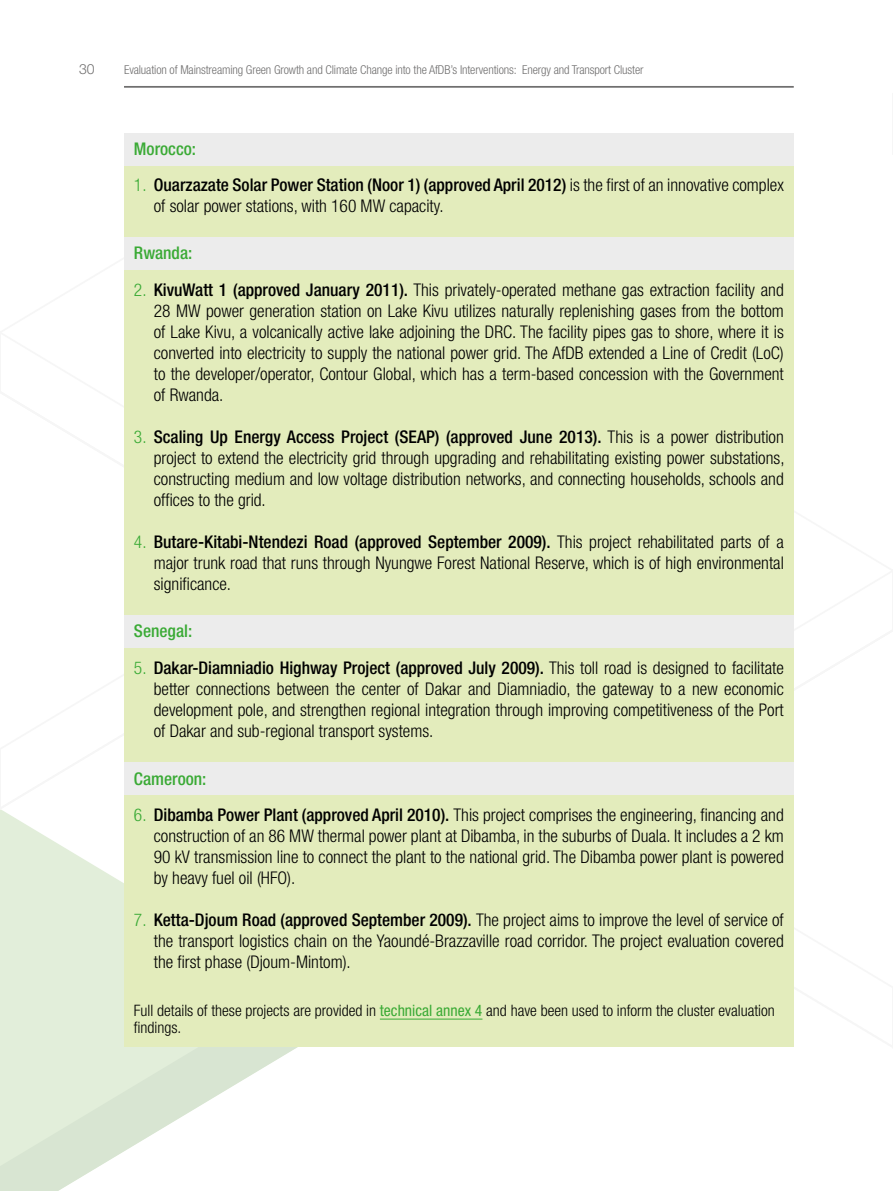
<style>
.page{position:relative;width:893px;height:1191px;background:#fff}
.page>*{position:absolute;margin:0;border:0;box-sizing:border-box;transform-origin:0 0}
.t1{font:300 condensed 17.5px/21px "Helvetica Neue LT Std";color:#000;text-align:justify}
.t2{font:500 condensed 17.5px "Helvetica Neue LT Std";color:#3aaa35}
.t3{font:300 condensed 15.75px/17.5px "Helvetica Neue LT Std";color:#000}
.t4{font:300 14px "Helvetica Neue LT Std";color:#706f6f}
.t5{font:300 condensed 12.25px "Helvetica Neue LT Std";letter-spacing:-.01em;color:#706f6f}
.s1{color:#3aaa35}
.s2{font-weight:500}
.s3{font-weight:400;color:#3aaa35}
</style>
<div class="page">
<svg style="left:0;top:811px;width:124px;height:176px;fill:#e2eeda"></svg>
<svg style="left:0;top:987px;width:298px;height:204px"></svg>
<svg style="left:0;top:1158px;width:1px;height:33px"></svg>
<div style="left:124px;top:133px;width:670px;height:913px;background:#e3ecbc"></div>
<div style="left:124px;top:133px;width:670px;height:32px;background:#ececec"></div>
<div style="left:124px;top:237px;width:670px;height:32px;background:#ececec"></div>
<div style="left:124px;top:615px;width:670px;height:32px;background:#ececec"></div>
<div style="left:124px;top:762px;width:670px;height:32px;background:#ececec"></div>
<hr style="left:380px;top:1018px;width:102px;height:1px;background:#3aaa35">
<hr style="left:124px;top:86px;width:670px;height:2px;background:#706f6f">
<p class="t4" style="left:79px;top:61px;width:17px">30</p>
<p class="t5" style="left:124px;top:63px;width:521px">Evaluation of Mainstreaming Green Growth and Climate Change into the AfDB’s Interventions: Energy and Transport Cluster</p>
<p class="t2" style="left:134px;top:139px;width:64px">Morocco:</p>
<p class="t1" style="left:154px;top:174px;width:631px;text-indent:-20px"><span class="s1">1.</span> <span class="s2">Ouarzazate Solar Power Station (Noor 1) (approved April 2012)</span> is the first of an innovative complex of solar power stations, with 160 MW capacity.</p>
<p class="t2" style="left:134px;top:243px;width:60px">Rwanda:</p>
<p class="t1" style="left:154px;top:279px;width:632px;text-indent:-20px"><span class="s1">2.</span> <span class="s2">KivuWatt 1 (approved January 2011).</span> This privately-operated methane gas extraction facility and 28 MW power generation station on Lake Kivu utilizes naturally replenishing gases from the bottom of Lake Kivu, a volcanically active lake adjoining the DRC. The facility pipes gas to shore, where it is converted into electricity to supply the national power grid. The AfDB extended a Line of Credit (LoC) to the developer/operator, Contour Global, which has a term-based concession with the Government of Rwanda.</p>
<p class="t1" style="left:154px;top:426px;width:632px;text-indent:-20px"><span class="s1">3.</span> <span class="s2">Scaling Up Energy Access Project (SEAP) (approved June 2013).</span> This is a power distribution project to extend the electricity grid through upgrading and rehabilitating existing power substations, constructing medium and low voltage distribution networks, and connecting households, schools and offices to the grid.</p>
<p class="t1" style="left:154px;top:531px;width:632px;text-indent:-20px"><span class="s1">4.</span> <span class="s2">Butare-Kitabi-Ntendezi Road (approved September 2009).</span> This project rehabilitated parts of a major trunk road that runs through Nyungwe Forest National Reserve, which is of high environmental significance.</p>
<p class="t2" style="left:134px;top:621px;width:60px">Senegal:</p>
<p class="t1" style="left:154px;top:657px;width:632px;text-indent:-20px"><span class="s1">5.</span> <span class="s2">Dakar-Diamniadio Highway Project (approved July 2009).</span> This toll road is designed to facilitate better connections between the center of Dakar and Diamniadio, the gateway to a new economic development pole, and strengthen regional integration through improving competitiveness of the Port of Dakar and sub-regional transport systems.</p>
<p class="t2" style="left:134px;top:768px;width:74px">Cameroon:</p>
<p class="t1" style="left:154px;top:804px;width:631px;text-indent:-20px"><span class="s1">6.</span> <span class="s2">Dibamba Power Plant (approved April 2010).</span> This project comprises the engineering, financing and construction of an 86 MW thermal power plant at Dibamba, in the suburbs of Duala. It includes a 2 km 90 kV transmission line to connect the plant to the national grid. The Dibamba power plant is powered by heavy fuel oil (HFO).</p>
<p class="t1" style="left:154px;top:909px;width:631px;text-indent:-20px"><span class="s1">7.</span> <span class="s2">Ketta-Djoum Road (approved September 2009).</span> The project aims to improve the level of service of the transport logistics chain on the Yaoundé-Brazzaville road corridor. The project evaluation covered the first phase (Djoum-Mintom).</p>
<p class="t3" style="left:134px;top:1001px;width:642px">Full details of these projects are provided in <span class="s3">technical annex 4</span> and have been used to inform the cluster evaluation findings.</p>
</div>
